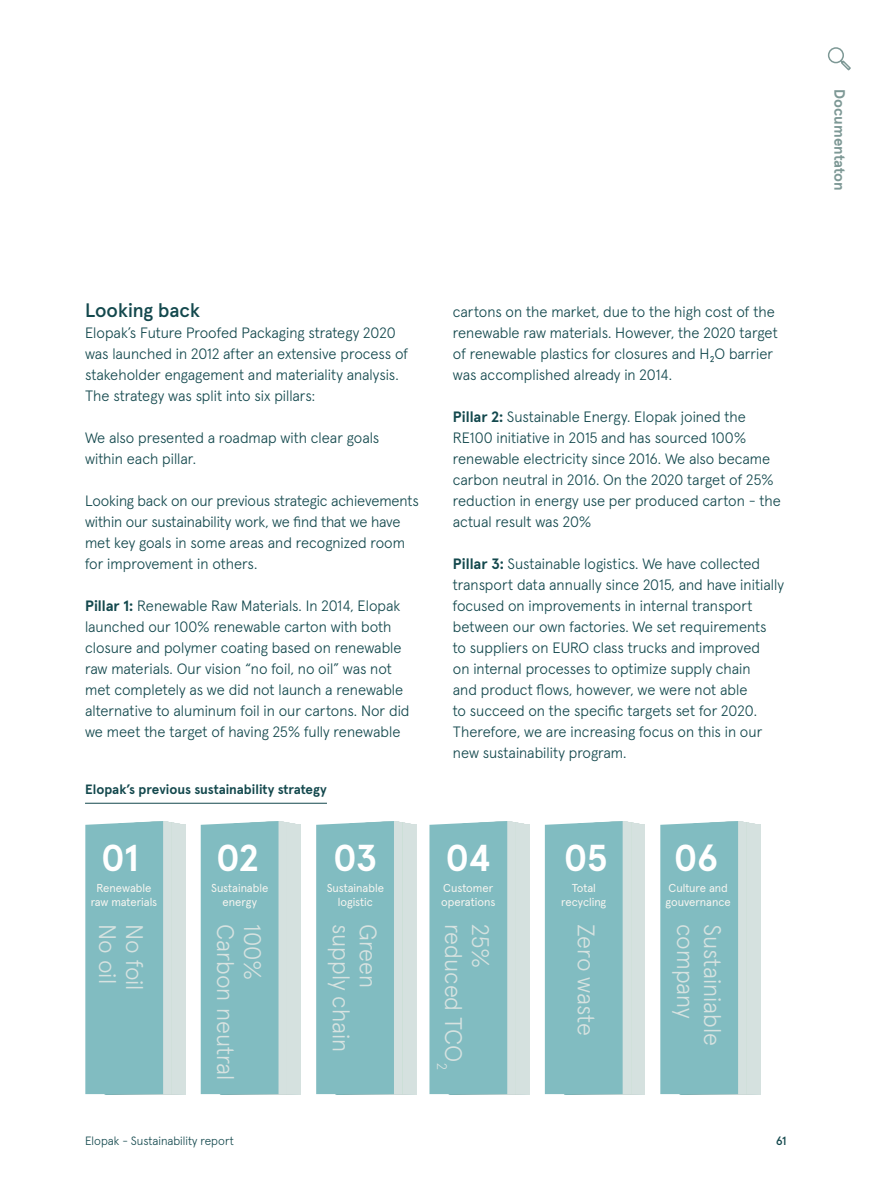
<style>
.page{position:relative;width:893px;height:1191px;background:#fff}
.page>*{position:absolute;margin:0;border:0;box-sizing:border-box;transform-origin:0 0}
.t1{font:700 37.5px "Apercu Pro";color:#fff}
.t2{font:300 24px "Apercu Pro";color:#d6e2e0}
.t3{font:500 19.5px "Apercu Pro";letter-spacing:-.005em;color:#13484d}
.t4{font:300 15px/21px "Apercu Pro";color:#13484d}
.t5{font:700 15px "Apercu Pro";color:#7d9895}
.t6{font:300 13.95px "Apercu Pro";color:#d6e2e0}
.t7{font:700 13.5px "Apercu Pro";color:#13484d}
.t8{font:300 12px "Apercu Pro";color:#13484d}
.t9{font:500 12px "Apercu Pro";color:#13484d}
.t10{font:11.55px/13.8px "Apercu Pro";color:#f7f5f0;text-align:center}
.s1{font-weight:700}
</style>
<div class="page">
<svg style="left:85px;top:821px;width:98px;height:273px;background:#93c4c7"></svg>
<svg style="left:201px;top:821px;width:97px;height:273px;background:#92c3c7"></svg>
<svg style="left:316px;top:821px;width:98px;height:273px;background:#93c4c7"></svg>
<svg style="left:429px;top:821px;width:98px;height:273px;background:#93c4c7"></svg>
<svg style="left:545px;top:821px;width:97px;height:273px;background:#92c3c7"></svg>
<svg style="left:660px;top:821px;width:98px;height:273px;background:#93c4c7"></svg>
<hr style="left:85px;top:803px;width:242px;height:1px;background:#13484d">
<div style="left:828px;top:47px;width:16px;height:16px;border:2px solid #7d9895;border-radius:50%"></div>
<svg style="left:839px;top:58px;width:12px;height:13px"></svg>
<h3 class="t3" style="left:85px;top:295px;width:116px">Looking back</h3>
<p class="t4" style="left:85px;top:321px;width:325px">Elopak’s Future Proofed Packaging strategy 2020 was launched in 2012 after an extensive process of stakeholder engagement and materiality analysis.<br>The strategy was split into six pillars:</p>
<p class="t4" style="left:85px;top:426px;width:296px">We also presented a roadmap with clear goals within each pillar.</p>
<p class="t4" style="left:85px;top:489px;width:335px">Looking back on our previous strategic achievements within our sustainability work, we find that we have met key goals in some areas and recognized room for improvement in others.</p>
<p class="t4" style="left:85px;top:594px;width:326px"><span class="s1">Pillar 1:</span> Renewable Raw Materials. In 2014, Elopak launched our 100% renewable carton with both closure and polymer coating based on renewable raw materials. Our vision “no foil, no oil” was not met completely as we did not launch a renewable alternative to aluminum foil in our cartons. Nor did we meet the target of having 25% fully renewable</p>
<p class="t7" style="left:85px;top:779px;width:243px">Elopak’s previous sustainability strategy</p>
<p class="t4" style="left:453px;top:300px;width:326px">cartons on the market, due to the high cost of the renewable raw materials. However, the 2020 target of renewable plastics for closures and H₂O barrier was accomplished already in 2014.</p>
<p class="t4" style="left:453px;top:405px;width:330px"><span class="s1">Pillar 2:</span> Sustainable Energy. Elopak joined the RE100 initiative in 2015 and has sourced 100% renewable electricity since 2016. We also became carbon neutral in 2016. On the 2020 target of 25% reduction in energy use per produced carton - the actual result was 20%</p>
<p class="t4" style="left:453px;top:552px;width:333px"><span class="s1">Pillar 3:</span> Sustainable logistics. We have collected transport data annually since 2015, and have initially focused on improvements in internal transport between our own factories. We set requirements<br>to suppliers on EURO class trucks and improved<br>on internal processes to optimize supply chain<br>and product flows, however, we were not able<br>to succeed on the specific targets set for 2020.<br>Therefore, we are increasing focus on this in our new sustainability program.</p>
<h1 class="t1" style="left:101px;top:829px;width:39px">01</h1>
<h1 class="t1" style="left:216px;top:829px;width:44px">02</h1>
<h1 class="t1" style="left:334px;top:829px;width:45px">03</h1>
<h1 class="t1" style="left:446px;top:829px;width:46px">04</h1>
<h1 class="t1" style="left:564px;top:829px;width:44px">05</h1>
<h1 class="t1" style="left:674px;top:829px;width:45px">06</h1>
<p class="t10" style="left:91px;top:880px;width:68px">Renewable raw materials</p>
<p class="t10" style="left:211px;top:880px;width:59px">Sustainable energy</p>
<p class="t10" style="left:327px;top:880px;width:59px">Sustainable logistic</p>
<p class="t10" style="left:441px;top:880px;width:56px;text-align:left">Customer operations</p>
<p class="t10" style="left:561px;top:880px;width:46px">Total recycling</p>
<p class="t10" style="left:666px;top:880px;width:67px;text-align:left">Culture and gouvernance</p>
<h2 class="t2" style="left:126px;top:924px;width:61px;rotate:90deg">No oil</h2>
<h2 class="t2" style="left:153px;top:924px;width:68px;rotate:90deg">No foil</h2>
<h2 class="t2" style="left:244px;top:924px;width:158px;rotate:90deg">Carbon neutral</h2>
<h2 class="t2" style="left:271px;top:924px;width:58px;rotate:90deg">100%</h2>
<h2 class="t2" style="left:360px;top:924px;width:130px;rotate:90deg">supply chain</h2>
<h2 class="t2" style="left:387px;top:924px;width:66px;rotate:90deg">Green</h2>
<h2 class="t2" style="left:472px;top:924px;width:140px;rotate:90deg">reduced TCO</h2>
<h2 class="t2" style="left:499px;top:924px;width:46px;rotate:90deg">25%</h2>
<p class="t6" style="left:453px;top:1062px;width:8px;rotate:90deg">2</p>
<h2 class="t2" style="left:604px;top:924px;width:113px;rotate:90deg">Zero waste</h2>
<h2 class="t2" style="left:704px;top:924px;width:96px;rotate:90deg">company</h2>
<h2 class="t2" style="left:731px;top:924px;width:124px;rotate:90deg">Sustainiable</h2>
<p class="t8" style="left:85px;top:1131px;width:150px">Elopak - Sustainability report</p>
<p class="t9" style="left:776px;top:1131px;width:12px">61</p>
<p class="t5" style="left:851px;top:89px;width:103px;rotate:90deg">Documentaton</p>
</div>
